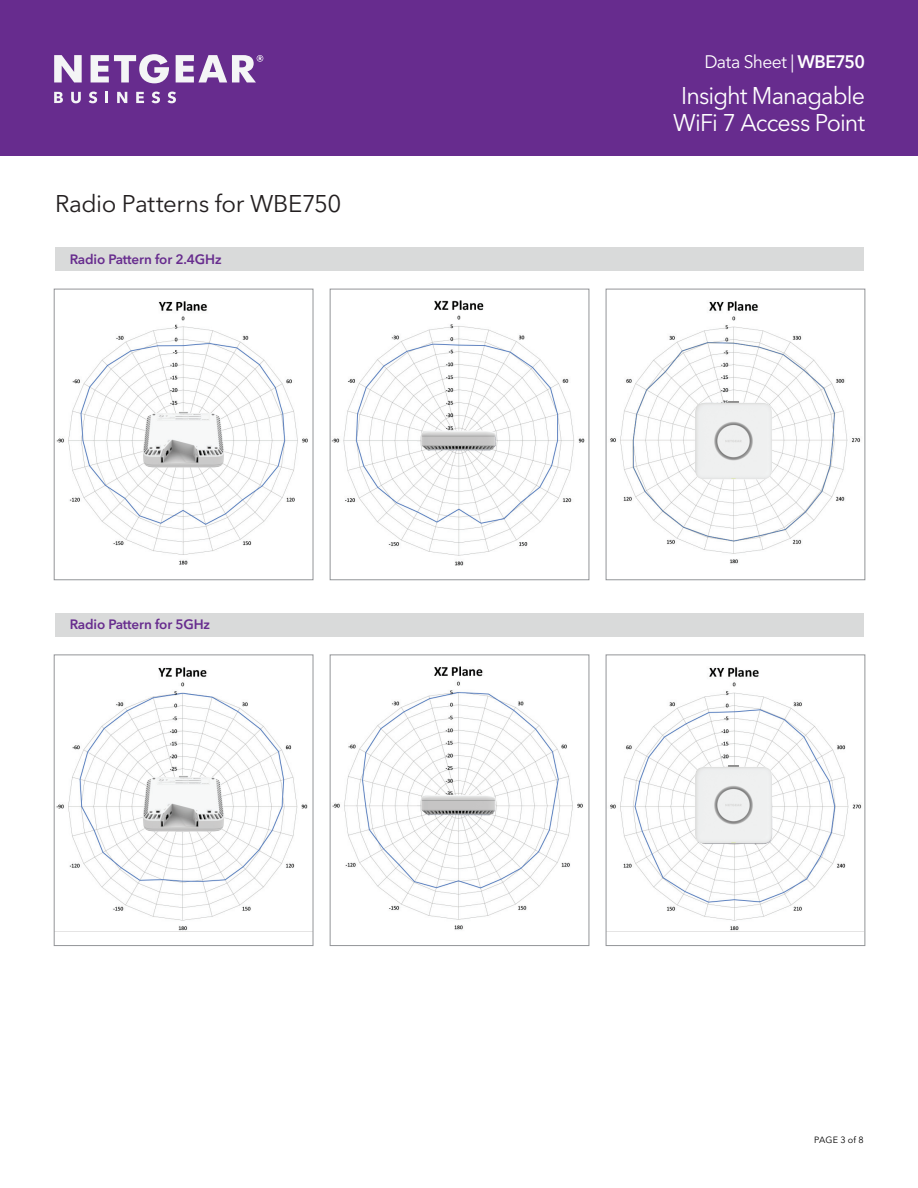
<style>
.page{position:relative;width:918px;height:1188px;background:#fff}
.page>*{position:absolute;margin:0;border:0;box-sizing:border-box;transform-origin:0 0}
.t1{font:24px/27px "Avenir Next LT Pro";letter-spacing:-.035em;color:#fff;text-align:center}
.t2{font:24px "Avenir Next LT Pro";letter-spacing:-.02em;color:#231f20}
.t3{font:18px "Avenir Next LT Pro";letter-spacing:-.03em;color:#fff}
.t4{font:600 13.5px "Avenir Next LT Pro";letter-spacing:-.01em;color:#672c8e}
.t5{font:9px "Avenir Next LT Pro";letter-spacing:.015em;color:#000001}
.s1{font-weight:600}
</style>
<div class="page">
<div style="left:0;top:0;width:918px;height:156px;background:#672c8e"></div>
<svg style="left:54px;top:92px;width:9px;height:11px"></svg>
<svg style="left:71px;top:92px;width:10px;height:11px"></svg>
<svg style="left:89px;top:92px;width:8px;height:11px"></svg>
<svg style="left:106px;top:92px;width:2px;height:11px"></svg>
<svg style="left:117px;top:92px;width:10px;height:11px"></svg>
<svg style="left:136px;top:92px;width:8px;height:11px"></svg>
<svg style="left:152px;top:92px;width:8px;height:11px"></svg>
<svg style="left:167px;top:92px;width:9px;height:11px"></svg>
<svg style="left:176px;top:55px;width:87px;height:27px"></svg>
<svg style="left:91px;top:54px;width:78px;height:29px"></svg>
<svg style="left:54px;top:55px;width:28px;height:27px"></svg>
<img style="left:56px;top:301px;width:252px;height:264px">
<div style="left:54px;top:289px;width:259px;height:291px;border:1px solid #939598"></div>
<img style="left:56px;top:667px;width:255px;height:265px">
<div style="left:54px;top:655px;width:259px;height:291px;border:1px solid #939598"></div>
<img style="left:332px;top:300px;width:253px;height:266px">
<div style="left:330px;top:289px;width:259px;height:291px;border:1px solid #939598"></div>
<img style="left:332px;top:666px;width:251px;height:264px">
<div style="left:330px;top:655px;width:259px;height:291px;border:1px solid #939598"></div>
<img style="left:610px;top:301px;width:251px;height:263px">
<div style="left:606px;top:289px;width:259px;height:291px;border:1px solid #939598"></div>
<img style="left:608px;top:667px;width:255px;height:265px">
<div style="left:606px;top:655px;width:259px;height:291px;border:1px solid #939598"></div>
<div style="left:55px;top:247px;width:809px;height:24px;background:#d9dada"></div>
<div style="left:55px;top:613px;width:809px;height:24px;background:#d9dada"></div>
<img style="left:694px;top:402px;width:79px;height:78px">
<img style="left:694px;top:766px;width:79px;height:78px">
<img style="left:399px;top:405px;width:117px;height:73px">
<img style="left:399px;top:769px;width:117px;height:73px">
<img style="left:137px;top:404px;width:93px;height:65px">
<img style="left:137px;top:768px;width:93px;height:65px">
<h1 class="t2" style="left:55px;top:189px;width:288px">Radio Patterns for WBE750</h1>
<p class="t4" style="left:70px;top:251px;width:153px">Radio Pattern for 2.4GHz</p>
<p class="t4" style="left:70px;top:617px;width:142px">Radio Pattern for 5GHz</p>
<h2 class="t3" style="left:704px;top:50px;width:162px">Data Sheet | <span class="s1">WBE750</span></h2>
<h1 class="t1" style="left:673px;top:82px;width:194px">Insight Managable<br>WiFi 7 Access Point</h1>
<p class="t5" style="left:814px;top:1134px;width:51px">PAGE 3 of 8</p>
</div>
